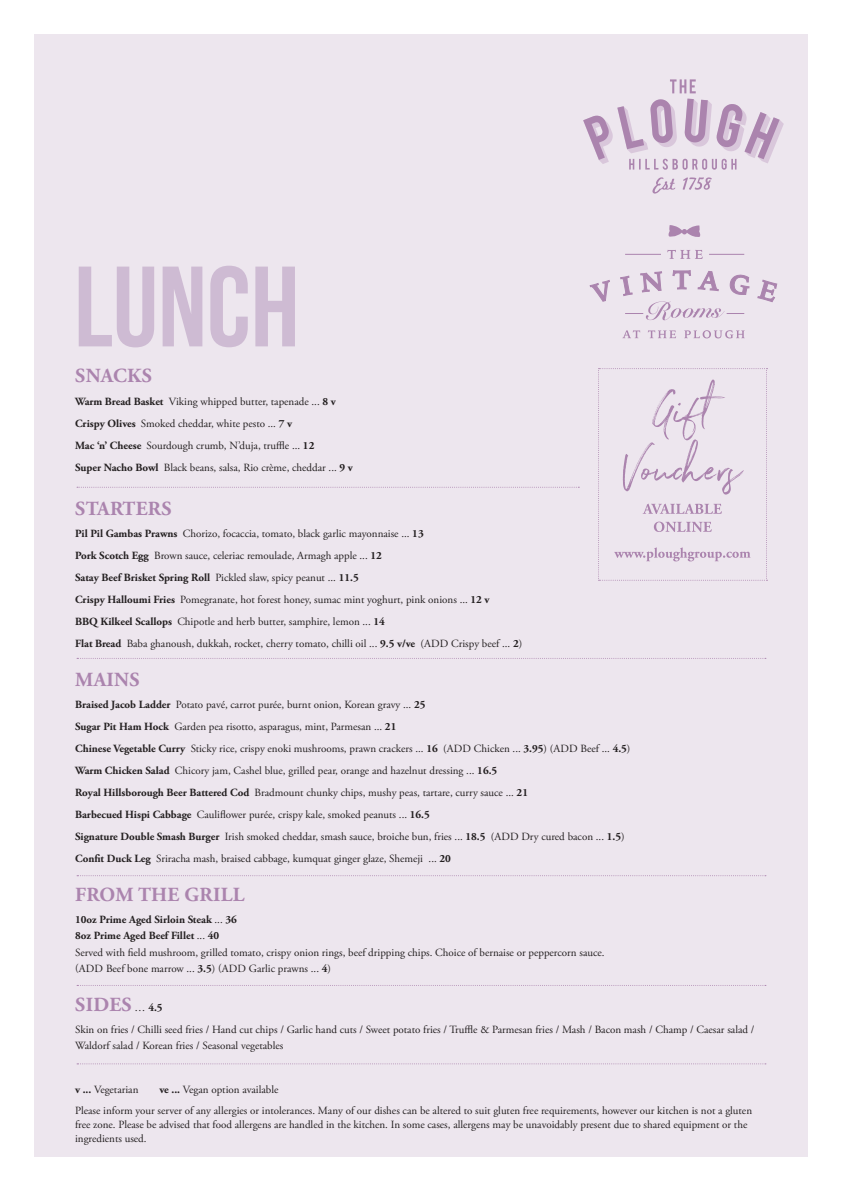
<style>
.page{position:relative;width:842px;height:1191px;background:#fff}
.page>*{position:absolute;margin:0;border:0;box-sizing:border-box;transform-origin:0 0}
.t1{font:700 114px "Bebas Neue";color:#cebbd3}
.t2{font:700 20px "Adobe Garamond Pro";letter-spacing:.015em;color:#ab84ae}
.t3{font:11px/14px "Adobe Garamond Pro";color:#231f20}
.t4{font:700 11px "Adobe Garamond Pro";color:#231f20}
.s1{font-weight:700}
.s2{font-weight:400}
.s3{font-weight:400;font-size:11px;color:#231f20}
.s4{font-size:11px;color:#231f20}
</style>
<div class="page">
<div style="left:34px;top:34px;width:774px;height:1123px;background:#ede6ee"></div>
<svg style="left:622px;top:330px;width:123px;height:8px"></svg>
<hr style="left:709px;top:254px;width:35px;height:1px;background:#ab84ae">
<hr style="left:625px;top:254px;width:36px;height:1px;background:#ab84ae">
<svg style="left:667px;top:250px;width:36px;height:9px"></svg>
<svg style="left:589px;top:270px;width:188px;height:50px"></svg>
<svg style="left:668px;top:225px;width:33px;height:12px"></svg>
<svg style="left:670px;top:79px;width:26px;height:14px"></svg>
<svg style="left:583px;top:99px;width:201px;height:71px"></svg>
<svg style="left:652px;top:177px;width:60px;height:17px"></svg>
<svg style="left:77px;top:1063px;width:689px;height:1px"></svg>
<svg style="left:598px;top:368px;width:169px;height:213px"></svg>
<svg style="left:77px;top:985px;width:689px;height:1px"></svg>
<svg style="left:77px;top:875px;width:689px;height:1px"></svg>
<svg style="left:77px;top:658px;width:689px;height:1px"></svg>
<svg style="left:77px;top:487px;width:502px;height:1px"></svg>
<p class="t1" style="left:74px;top:244px;width:227px">LUNCH</p>
<p class="t2" style="left:75px;top:364px;width:78px">SNACKS</p>
<p class="t3" style="left:75px;top:394px;width:262px"><span class="s1">Warm Bread Basket</span> Viking whipped butter, tapenade ... <span class="s1">8 v</span></p>
<p class="t3" style="left:75px;top:416px;width:218px"><span class="s1">Crispy Olives</span> Smoked cheddar, white pesto ... <span class="s1">7 v</span></p>
<p class="t3" style="left:75px;top:438px;width:241px"><span class="s1">Mac ‘n’ Cheese</span> Sourdough crumb, N’duja, truffle ... <span class="s1">12</span></p>
<p class="t3" style="left:75px;top:460px;width:279px"><span class="s1">Super Nacho Bowl</span> Black beans, salsa, Rio crème, cheddar ... <span class="s1">9 v</span></p>
<p class="t2" style="left:75px;top:497px;width:98px">STARTERS</p>
<p class="t3" style="left:75px;top:527px;width:350px"><span class="s1">Pil Pil Gambas Prawns</span> Chorizo, focaccia, tomato, black garlic mayonnaise ... <span class="s1">13</span></p>
<p class="t3" style="left:75px;top:549px;width:308px"><span class="s1">Pork Scotch Egg</span> Brown sauce, celeriac remoulade, Armagh apple ... <span class="s1">12</span></p>
<p class="t4" style="left:75px;top:571px;width:285px">Satay Beef Brisket Spring Roll <span class="s2">Pickled slaw, spicy peanut ...</span> 11.5</p>
<p class="t3" style="left:75px;top:593px;width:416px"><span class="s1">Crispy Halloumi Fries</span> Pomegranate, hot forest honey, sumac mint yoghurt, pink onions ... <span class="s1">12 v</span></p>
<p class="t3" style="left:75px;top:615px;width:311px"><span class="s1">BBQ Kilkeel Scallops</span> Chipotle and herb butter, samphire, lemon ... <span class="s1">14</span></p>
<p class="t3" style="left:75px;top:637px;width:449px"><span class="s1">Flat Bread</span> Baba ghanoush, dukkah, rocket, cherry tomato, chilli oil ... <span class="s1">9.5 v/ve</span> (ADD Crispy beef ... <span class="s1">2</span>)</p>
<p class="t2" style="left:75px;top:668px;width:66px">MAINS</p>
<p class="t3" style="left:75px;top:698px;width:352px"><span class="s1">Braised Jacob Ladder</span> Potato pavé, carrot purée, burnt onion, Korean gravy ... <span class="s1">25</span></p>
<p class="t3" style="left:75px;top:720px;width:323px"><span class="s1">Sugar Pit Ham Hock</span> Garden pea risotto, asparagus, mint, Parmesan ... <span class="s1">21</span></p>
<p class="t3" style="left:75px;top:742px;width:557px"><span class="s1">Chinese Vegetable Curry</span> Sticky rice, crispy enoki mushrooms, prawn crackers ... <span class="s1">16</span> (ADD Chicken ... <span class="s1">3.95</span>) (ADD Beef ... <span class="s1">4.5</span>)</p>
<p class="t3" style="left:75px;top:764px;width:424px"><span class="s1">Warm Chicken Salad</span> Chicory jam, Cashel blue, grilled pear, orange and hazelnut dressing ... <span class="s1">16.5</span></p>
<p class="t3" style="left:75px;top:786px;width:454px"><span class="s1">Royal Hillsborough Beer Battered Cod</span> Bradmount chunky chips, mushy peas, tartare, curry sauce ... <span class="s1">21</span></p>
<p class="t3" style="left:75px;top:808px;width:356px"><span class="s1">Barbecued Hispi Cabbage</span> Cauliflower purée, crispy kale, smoked peanuts ... <span class="s1">16.5</span></p>
<p class="t3" style="left:75px;top:830px;width:551px"><span class="s1">Signature Double Smash Burger</span> Irish smoked cheddar, smash sauce, broiche bun, fries ... <span class="s1">18.5</span> (ADD Dry cured bacon ... <span class="s1">1.5</span>)</p>
<p class="t3" style="left:75px;top:852px;width:377px"><span class="s1">Confit Duck Leg</span> Sriracha mash, braised cabbage, kumquat ginger glaze, Shemeji ... <span class="s1">20</span></p>
<p class="t2" style="left:75px;top:883px;width:171px">FROM THE GRILL</p>
<p class="t4" style="left:75px;top:913px;width:163px">10oz Prime Aged Sirloin Steak <span class="s2">...</span> 36</p>
<p class="t4" style="left:75px;top:929px;width:146px">8oz Prime Aged Beef Fillet <span class="s2">...</span> 40</p>
<p class="t3" style="left:75px;top:945px;width:531px">Served with field mushroom, grilled tomato, crispy onion rings, beef dripping chips. Choice of bernaise or peppercorn sauce.</p>
<p class="t3" style="left:75px;top:962px;width:257px">(ADD Beef bone marrow ... <span class="s1">3.5</span>) (ADD Garlic prawns ... <span class="s1">4</span>)</p>
<p class="t2" style="left:75px;top:992px;width:89px">SIDES <span class="s3">…</span> <span class="s4">4.5</span></p>
<p class="t3" style="left:75px;top:1022px;width:681px">Skin on fries / Chilli seed fries / Hand cut chips / Garlic hand cuts / Sweet potato fries / Truffle &amp; Parmesan fries / Mash / Bacon mash / Champ / Caesar salad /</p>
<p class="t3" style="left:75px;top:1039px;width:210px">Waldorf salad / Korean fries / Seasonal vegetables</p>
<p class="t3" style="left:75px;top:1083px;width:65px"><span class="s1">v ...</span> Vegetarian</p>
<p class="t3" style="left:160px;top:1083px;width:120px"><span class="s1">ve ...</span> Vegan option available</p>
<p class="t3" style="left:75px;top:1103px;width:678px">Please inform your server of any allergies or intolerances. Many of our dishes can be altered to suit gluten free requirements, however our kitchen is not a gluten free zone. Please be advised that food allergens are handled in the kitchen. In some cases, allergens may be unavoidably present due to shared equipment or the ingredients used.</p>
</div>
